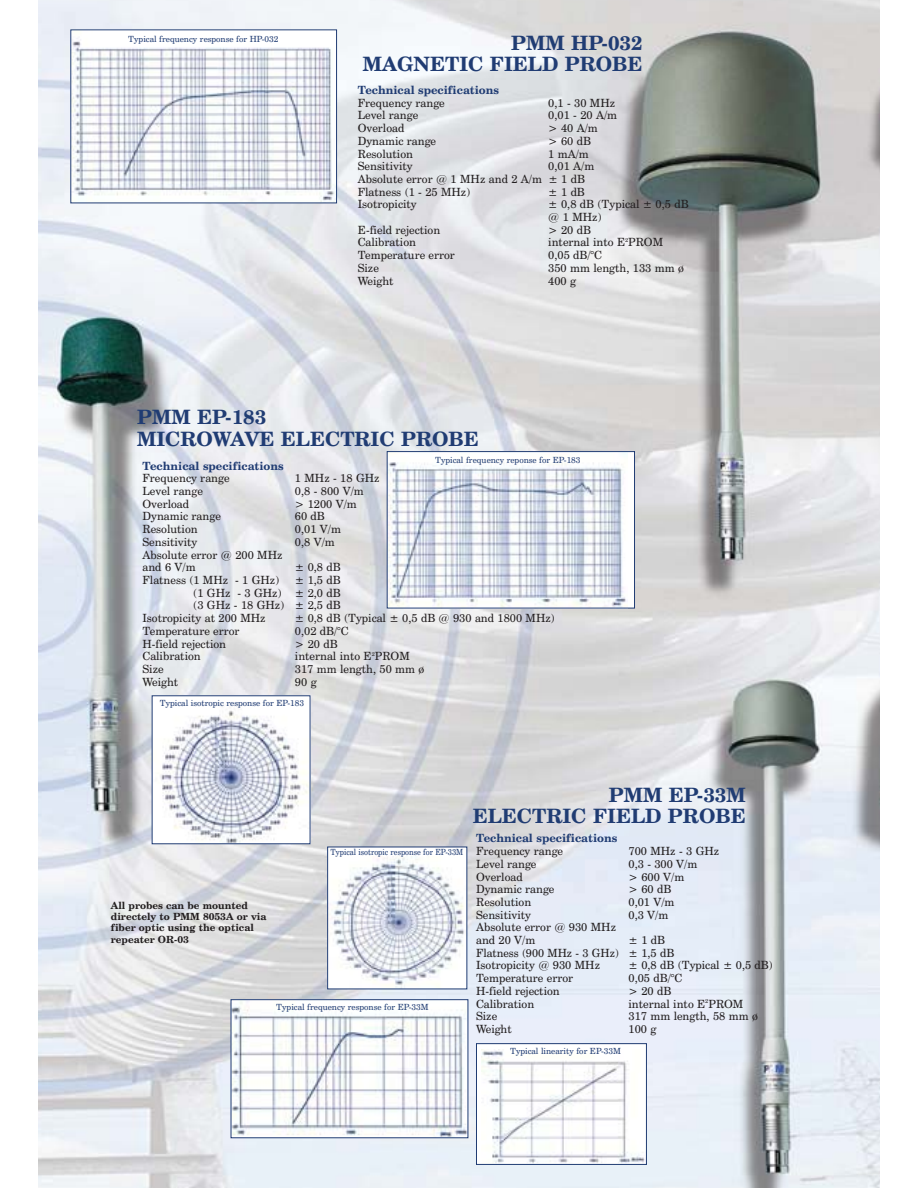
<style>
.page{position:relative;width:918px;height:1188px;background:#fff}
.page>*{position:absolute;margin:0;border:0;box-sizing:border-box;transform-origin:0 0}
.t1{font:700 19.8px/21.1px "Century Schoolbook BT";color:#203c73;text-align:right}
.t2{font:11.25px/12.8px "Century Schoolbook BT";color:#221e1f}
.t3{font:700 11.25px "Century Schoolbook BT";color:#203c73}
.t4{font:700 9.9px/11.2px "Century Schoolbook BT";color:#221e1f}
.t5{font:8.4px "Century Schoolbook BT";color:#203c73}
.t6{font:8.4px "Century Schoolbook BT";color:#203c73;scale:.9 1}
</style>
<div class="page">
<img style="left:38px;top:0;width:842px;height:1188px">
<img style="left:72px;top:32px;width:263px;height:169px">
<img style="left:154px;top:697px;width:154px;height:145px">
<div style="left:387px;top:452px;width:248px;height:156px;background:#fff"></div>
<img style="left:389px;top:453px;width:238px;height:153px">
<div style="left:387px;top:451px;width:248px;height:157px;border:1px solid #203c73"></div>
<div style="left:328px;top:847px;width:139px;height:142px;background:#fff"></div>
<img style="left:332px;top:857px;width:132px;height:130px">
<img style="left:233px;top:1001px;width:233px;height:135px">
<div style="left:231px;top:999px;width:237px;height:139px;border:1px solid #203c73"></div>
<div style="left:476px;top:1044px;width:170px;height:120px;background:#fff"></div>
<img style="left:482px;top:1049px;width:163px;height:114px">
<div style="left:476px;top:1043px;width:171px;height:122px;border:1px solid #203c73"></div>
<p class="t5" style="left:128px;top:36px;width:152px">Typical frequency response for HP-032</p>
<h1 class="t1" style="left:363px;top:33px;width:281px">PMM HP-032<br>MAGNETIC FIELD PROBE</h1>
<p class="t3" style="left:358px;top:85px;width:143px">Technical specifications</p>
<p class="t2" style="left:358px;top:97px;width:89px">Frequency range</p>
<p class="t2" style="left:548px;top:97px;width:68px">0,1 - 30 MHz</p>
<p class="t2" style="left:358px;top:110px;width:62px">Level range</p>
<p class="t2" style="left:548px;top:110px;width:70px">0,01 - 20 A/m</p>
<p class="t2" style="left:358px;top:122px;width:48px">Overload</p>
<p class="t2" style="left:548px;top:122px;width:51px">&gt; 40 A/m</p>
<p class="t2" style="left:358px;top:135px;width:80px">Dynamic range</p>
<p class="t2" style="left:548px;top:135px;width:44px">&gt; 60 dB</p>
<p class="t2" style="left:358px;top:148px;width:57px">Resolution</p>
<p class="t2" style="left:548px;top:148px;width:42px">1 mA/m</p>
<p class="t2" style="left:358px;top:160px;width:56px">Sensitivity</p>
<p class="t2" style="left:358px;top:160px;width:238px;text-indent:191px">0,01 A/m<br>Absolute error @ 1 MHz and 2 A/m ± 1 dB<br>Flatness (1 - 25 MHz)</p>
<p class="t2" style="left:548px;top:186px;width:38px">± 1 dB</p>
<p class="t2" style="left:358px;top:199px;width:60px">Isotropicity</p>
<p class="t2" style="left:548px;top:199px;width:142px">± 0,8 dB (Typical ± 0,5 dB @ 1 MHz)</p>
<p class="t2" style="left:358px;top:224px;width:84px">E-field rejection</p>
<p class="t2" style="left:548px;top:224px;width:44px">&gt; 20 dB</p>
<p class="t2" style="left:358px;top:237px;width:60px">Calibration</p>
<p class="t2" style="left:548px;top:237px;width:116px">internal into E<sup>2</sup>PROM</p>
<p class="t2" style="left:358px;top:249px;width:99px">Temperature error</p>
<p class="t2" style="left:548px;top:249px;width:55px">0,05 dB/°C</p>
<p class="t2" style="left:358px;top:262px;width:23px">Size</p>
<p class="t2" style="left:548px;top:262px;width:137px">350 mm length, 133 mm ø</p>
<p class="t2" style="left:358px;top:275px;width:37px">Weight</p>
<p class="t2" style="left:548px;top:275px;width:29px">400 g</p>
<h1 class="t1" style="left:137px;top:408px;width:343px;text-align:left">PMM EP-183<br>MICROWAVE ELECTRIC PROBE</h1>
<p class="t3" style="left:143px;top:461px;width:143px">Technical specifications</p>
<p class="t2" style="left:143px;top:473px;width:89px">Frequency range</p>
<p class="t2" style="left:295px;top:473px;width:86px">1 MHz - 18 GHz</p>
<p class="t2" style="left:143px;top:485px;width:62px">Level range</p>
<p class="t2" style="left:295px;top:485px;width:70px">0,8 - 800 V/m</p>
<p class="t2" style="left:143px;top:498px;width:48px">Overload</p>
<p class="t2" style="left:295px;top:498px;width:63px">&gt; 1200 V/m</p>
<p class="t2" style="left:143px;top:511px;width:80px">Dynamic range</p>
<p class="t2" style="left:295px;top:511px;width:31px">60 dB</p>
<p class="t2" style="left:143px;top:523px;width:57px">Resolution</p>
<p class="t2" style="left:295px;top:523px;width:48px">0,01 V/m</p>
<p class="t2" style="left:143px;top:536px;width:56px">Sensitivity</p>
<p class="t2" style="left:295px;top:536px;width:41px">0,8 V/m</p>
<p class="t2" style="left:143px;top:549px;width:142px">Absolute error @ 200 MHz and 6 V/m</p>
<p class="t2" style="left:295px;top:561px;width:47px">± 0,8 dB</p>
<p class="t5" style="left:435px;top:456px;width:147px">Typical frequency reponse for EP-183</p>
<p class="t2" style="left:143px;top:574px;width:138px">Flatness (1 MHz - 1 GHz)</p>
<p class="t2" style="left:295px;top:574px;width:47px">± 1,5 dB</p>
<p class="t2" style="left:193px;top:587px;width:149px">(1 GHz - 3 GHz) ± 2,0 dB</p>
<p class="t2" style="left:193px;top:600px;width:149px">(3 GHz - 18 GHz) ± 2,5 dB</p>
<p class="t2" style="left:143px;top:612px;width:125px">Isotropicity at 200 MHz</p>
<p class="t2" style="left:295px;top:612px;width:261px">± 0,8 dB (Typical ± 0,5 dB @ 930 and 1800 MHz)</p>
<p class="t2" style="left:143px;top:625px;width:99px">Temperature error</p>
<p class="t2" style="left:295px;top:625px;width:55px">0,02 dB/°C</p>
<p class="t2" style="left:143px;top:638px;width:85px">H-field rejection</p>
<p class="t2" style="left:295px;top:638px;width:44px">&gt; 20 dB</p>
<p class="t2" style="left:143px;top:650px;width:60px">Calibration</p>
<p class="t2" style="left:295px;top:650px;width:116px">internal into E<sup>2</sup>PROM</p>
<p class="t2" style="left:143px;top:663px;width:23px">Size</p>
<p class="t2" style="left:295px;top:663px;width:131px">317 mm length, 50 mm ø</p>
<p class="t2" style="left:143px;top:676px;width:37px">Weight</p>
<p class="t2" style="left:295px;top:676px;width:23px">90 g</p>
<p class="t5" style="left:160px;top:700px;width:146px">Typical isotropic response for EP-183</p>
<p class="t4" style="left:111px;top:900px;width:157px">All probes can be mounted directely to PMM 8053A or via fiber optic using the optical repeater OR-03</p>
<p class="t6" style="left:331px;top:848px;width:149px">Typical isotropic response for EP-33M</p>
<p class="t5" style="left:276px;top:1003px;width:154px">Typical frequency response for EP-33M</p>
<h1 class="t1" style="left:473px;top:785px;width:275px">PMM EP-33M<br>ELECTRIC FIELD PROBE</h1>
<p class="t3" style="left:476px;top:834px;width:143px">Technical specifications</p>
<p class="t2" style="left:476px;top:845px;width:89px">Frequency range</p>
<p class="t2" style="left:629px;top:845px;width:92px">700 MHz - 3 GHz</p>
<p class="t2" style="left:476px;top:858px;width:62px">Level range</p>
<p class="t2" style="left:629px;top:858px;width:70px">0,3 - 300 V/m</p>
<p class="t2" style="left:476px;top:871px;width:48px">Overload</p>
<p class="t2" style="left:629px;top:871px;width:57px">&gt; 600 V/m</p>
<p class="t2" style="left:476px;top:883px;width:80px">Dynamic range</p>
<p class="t2" style="left:629px;top:883px;width:44px">&gt; 60 dB</p>
<p class="t2" style="left:476px;top:896px;width:57px">Resolution</p>
<p class="t2" style="left:629px;top:896px;width:48px">0,01 V/m</p>
<p class="t2" style="left:476px;top:909px;width:56px">Sensitivity</p>
<p class="t2" style="left:629px;top:909px;width:41px">0,3 V/m</p>
<p class="t2" style="left:476px;top:922px;width:142px">Absolute error @ 930 MHz and 20 V/m</p>
<p class="t2" style="left:476px;top:934px;width:200px;text-indent:152px">± 1 dB<br>Flatness (900 MHz - 3 GHz) ± 1,5 dB<br>Isotropicity @ 930 MHz</p>
<p class="t2" style="left:629px;top:960px;width:146px">± 0,8 dB (Typical ± 0,5 dB)</p>
<p class="t2" style="left:476px;top:972px;width:99px">Temperature error</p>
<p class="t2" style="left:629px;top:972px;width:55px">0,05 dB/°C</p>
<p class="t2" style="left:476px;top:985px;width:85px">H-field rejection</p>
<p class="t2" style="left:629px;top:985px;width:44px">&gt; 20 dB</p>
<p class="t2" style="left:476px;top:998px;width:60px">Calibration</p>
<p class="t2" style="left:629px;top:998px;width:116px">internal into E<sup>2</sup>PROM</p>
<p class="t2" style="left:476px;top:1010px;width:23px">Size</p>
<p class="t2" style="left:629px;top:1010px;width:131px">317 mm length, 58 mm ø</p>
<p class="t2" style="left:476px;top:1023px;width:37px">Weight</p>
<p class="t2" style="left:629px;top:1023px;width:29px">100 g</p>
<p class="t5" style="left:510px;top:1047px;width:112px">Typical linearity for EP-33M</p>
</div>
